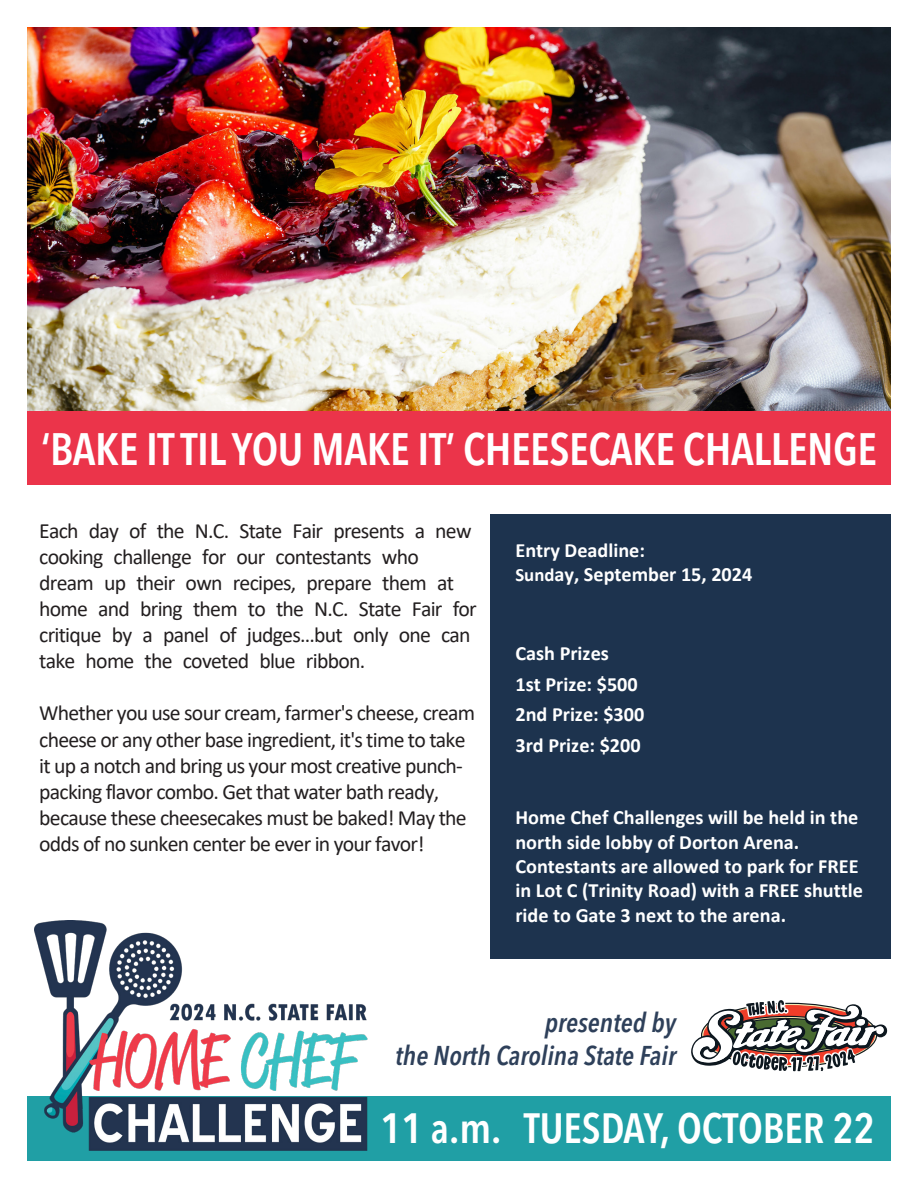
<style>
.page{position:relative;width:918px;height:1188px;background:#fff}
.page>*{position:absolute;margin:0;border:0;box-sizing:border-box;transform-origin:0 0}
.t1{font:600 condensed 45px "Avenir Next LT Pro";letter-spacing:-.01em;color:#fff}
.t2{font:600 condensed 42px "Avenir Next LT Pro";color:#fff}
.t3{font:italic 600 condensed 27px/32.4px "Avenir Next LT Pro";color:#2e405a;text-align:right}
.t4{font:21.75px/26.1px "Calibri";letter-spacing:-.035em;color:#231f20}
.t5{font:700 20.25px/24.3px "Calibri";color:#fff}
.s1{font-size:18.75px}
</style>
<div class="page">
<img style="left:27px;top:27px;width:864px;height:384px">
<div style="left:490px;top:514px;width:401px;height:445px;background:#1d334e"></div>
<div style="left:27px;top:1096px;width:864px;height:65px;background:#209fa5"></div>
<div style="left:27px;top:411px;width:864px;height:73px;background:#eb344a"></div>
<img style="left:35px;top:920px;width:333px;height:231px">
<svg style="left:691px;top:1000px;width:197px;height:72px"></svg>
<p class="t1" style="left:41px;top:422px;width:837px">‘BAKE IT TIL YOU MAKE IT’ CHEESECAKE CHALLENGE</p>
<p class="t4" style="left:39px;top:517px;width:439px">Each day of the N.C. State Fair presents a new cooking challenge for our contestants who dream up their own recipes, prepare them at home and bring them to the N.C. State Fair for critique by a panel of judges...but only one can take home the coveted blue ribbon.</p>
<p class="t4" style="left:39px;top:700px;width:437px">Whether you use sour cream, farmer's cheese, cream cheese or any other base ingredient, it's time to take it up a notch and bring us your most creative punch&shy;packing flavor combo. Get that water bath ready, because these cheesecakes must be baked! May the odds of no sunken center be ever in your favor!</p>
<p class="t5" style="left:515px;top:538px;width:238px">Entry Deadline:<br><span class="s1">Sund</span>ay, September 15, 2024</p>
<p class="t5" style="left:515px;top:638px;width:130px;line-height:30.3px">Cash Prizes<br>1st Prize: $500<br>2nd Prize: $300<br>3rd Prize: $200</p>
<p class="t5" style="left:515px;top:805px;width:349px">Home Chef Challenges will be held in the north side lobby of Dorton Arena.<br>Contestants are allowed to park for FREE in Lot C (Trinity Road) with a FREE shuttle ride to Gate 3 next to the arena.</p>
<p class="t3" style="left:395px;top:1007px;width:282px">presented by<br>the North Carolina State Fair</p>
<p class="t2" style="left:381px;top:1103px;width:496px">11 a.m. TUESDAY, OCTOBER 22</p>
</div>
